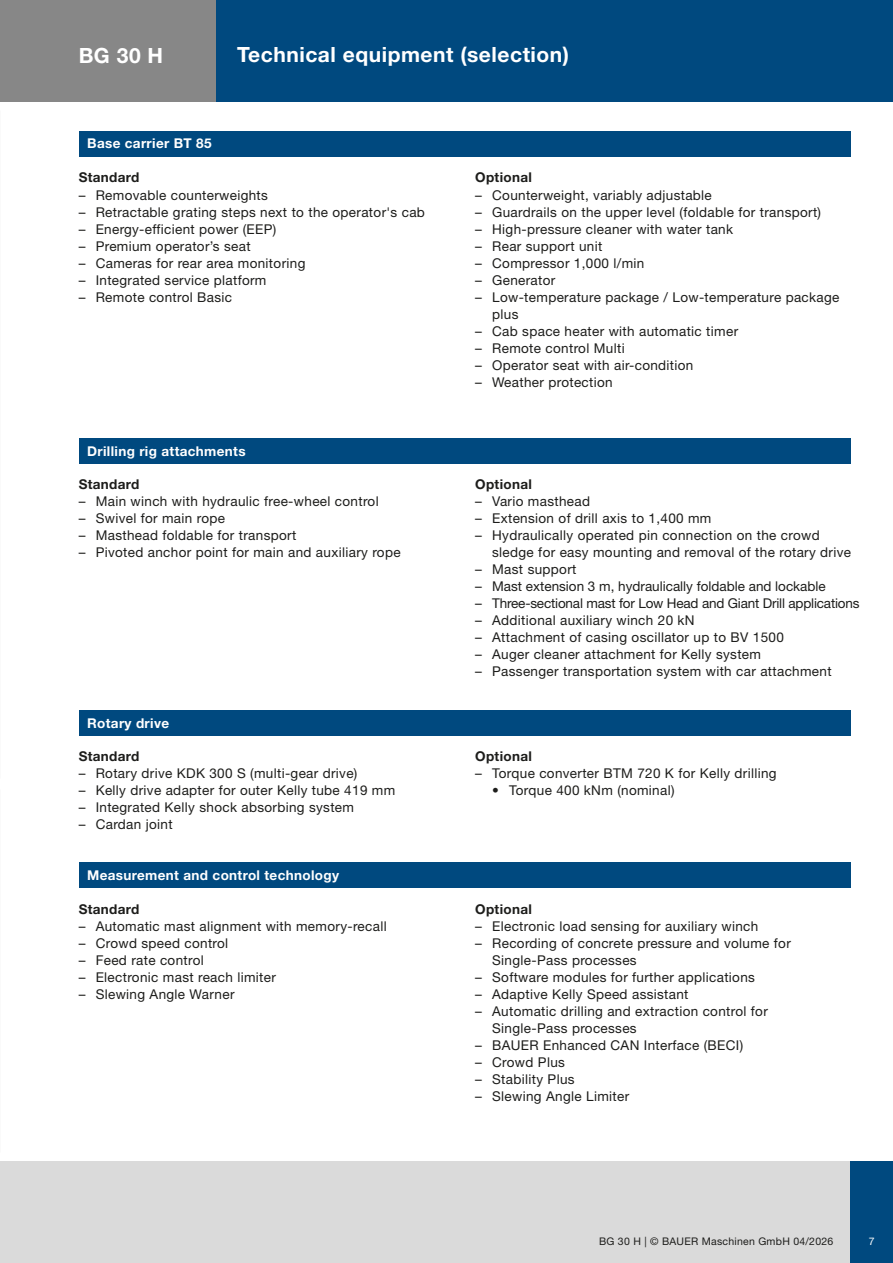
<style>
.page{position:relative;width:893px;height:1263px;background:#fff}
.page>*{position:absolute;margin:0;border:0;box-sizing:border-box;transform-origin:0 0}
.t1{font:700 21px "Helvetica Neue LT Pro";letter-spacing:.025em;color:#fff}
.t2{font:13.5px/17px "Helvetica Neue LT Pro";letter-spacing:.025em;color:#1d1d1b}
.t3{font:700 13.5px "Helvetica Neue LT Pro";letter-spacing:.025em;color:#fff}
.t4{font:700 13.5px "Helvetica Neue LT Pro";letter-spacing:.025em;color:#1d1d1b}
.t5{font:13.5px "Helvetica Neue LT Pro";letter-spacing:-.015em;color:#1d1d1b}
.t6{font:13.5px "Helvetica Neue LT Pro";color:#1d1d1b}
.t7{font:10.5px "Helvetica Neue LT Pro";letter-spacing:.025em;color:#1d1d1b}
.t8{font:10.5px "Helvetica Neue LT Pro";color:#fff}
</style>
<div class="page">
<div style="left:0;top:1161px;width:850px;height:102px;background:#dadada"></div>
<div style="left:850px;top:1161px;width:43px;height:102px;background:#00497f"></div>
<div style="left:0;top:0;width:216px;height:102px;background:#878787"></div>
<hr style="left:0;top:0;width:1px;height:102px;background:#00497f">
<div style="left:216px;top:0;width:677px;height:102px;background:#00497f"></div>
<div style="left:79px;top:131px;width:771px;height:25px;background:#00497f"></div>
<div style="left:79px;top:438px;width:771px;height:25px;background:#00497f"></div>
<div style="left:79px;top:710px;width:771px;height:26px;background:#00497f"></div>
<div style="left:79px;top:862px;width:771px;height:26px;background:#00497f"></div>
<h1 class="t1" style="left:79px;top:42px;width:86px">BG 30 H</h1>
<h1 class="t1" style="left:237px;top:41px;width:333px">Technical equipment (selection)</h1>
<p class="t3" style="left:87px;top:135px;width:126px">Base carrier BT 85</p>
<p class="t4" style="left:79px;top:169px;width:62px">Standard</p>
<p class="t2" style="left:79px;top:186px;width:191px">– Removable counterweights</p>
<p class="t2" style="left:79px;top:203px;width:348px">– Retractable grating steps next to the operator's cab</p>
<p class="t2" style="left:79px;top:220px;width:199px">– Energy-efficient power (EEP)</p>
<p class="t2" style="left:79px;top:237px;width:173px">– Premium operator’s seat</p>
<p class="t2" style="left:79px;top:254px;width:228px">– Cameras for rear area monitoring</p>
<p class="t2" style="left:79px;top:271px;width:189px">– Integrated service platform</p>
<p class="t2" style="left:79px;top:288px;width:155px">– Remote control Basic</p>
<p class="t3" style="left:87px;top:442px;width:160px">Drilling rig attachments</p>
<p class="t4" style="left:79px;top:476px;width:62px">Standard</p>
<p class="t2" style="left:79px;top:492px;width:302px">– Main winch with hydraulic free-wheel control</p>
<p class="t2" style="left:79px;top:509px;width:148px">– Swivel for main rope</p>
<p class="t2" style="left:79px;top:526px;width:219px">– Masthead foldable for transport</p>
<p class="t2" style="left:79px;top:543px;width:323px">– Pivoted anchor point for main and auxiliary rope</p>
<p class="t3" style="left:87px;top:715px;width:83px">Rotary drive</p>
<p class="t4" style="left:79px;top:748px;width:62px">Standard</p>
<p class="t2" style="left:79px;top:765px;width:280px">– Rotary drive KDK 300 S (multi-gear drive)</p>
<p class="t2" style="left:79px;top:782px;width:318px">– Kelly drive adapter for outer Kelly tube 419 mm</p>
<p class="t2" style="left:79px;top:799px;width:277px">– Integrated Kelly shock absorbing system</p>
<p class="t2" style="left:79px;top:816px;width:95px">– Cardan joint</p>
<p class="t3" style="left:87px;top:867px;width:253px">Measurement and control technology</p>
<p class="t4" style="left:79px;top:901px;width:62px">Standard</p>
<p class="t2" style="left:79px;top:918px;width:310px">– Automatic mast alignment with memory-recall</p>
<p class="t2" style="left:79px;top:935px;width:151px">– Crowd speed control</p>
<p class="t2" style="left:79px;top:952px;width:127px">– Feed rate control</p>
<p class="t2" style="left:79px;top:969px;width:199px">– Electronic mast reach limiter</p>
<p class="t2" style="left:79px;top:986px;width:157px">– Slewing Angle Warner</p>
<p class="t4" style="left:475px;top:169px;width:58px">Optional</p>
<p class="t2" style="left:475px;top:186px;width:238px">– Counterweight, variably adjustable</p>
<p class="t2" style="left:475px;top:203px;width:347px">– Guardrails on the upper level (foldable for transport)</p>
<p class="t2" style="left:475px;top:220px;width:259px">– High-pressure cleaner with water tank</p>
<p class="t2" style="left:475px;top:237px;width:129px">– Rear support unit</p>
<p class="t2" style="left:475px;top:254px;width:171px">– Compressor 1,000 l/min</p>
<p class="t2" style="left:475px;top:271px;width:82px">– Generator</p>
<p class="t2" style="left:492px;top:288px;width:349px;text-indent:-17px">– Low-temperature package / Low-temperature package plus</p>
<p class="t2" style="left:475px;top:322px;width:264px">– Cab space heater with automatic timer</p>
<p class="t2" style="left:475px;top:339px;width:151px">– Remote control Multi</p>
<p class="t2" style="left:475px;top:356px;width:220px">– Operator seat with air-condition</p>
<p class="t2" style="left:475px;top:373px;width:139px">– Weather protection</p>
<p class="t4" style="left:475px;top:476px;width:58px">Optional</p>
<p class="t2" style="left:475px;top:492px;width:116px">– Vario masthead</p>
<p class="t2" style="left:475px;top:509px;width:238px">– Extension of drill axis to 1,400 mm</p>
<p class="t2" style="left:492px;top:526px;width:360px;text-indent:-17px">– Hydraulically operated pin connection on the crowd sledge for easy mounting and removal of the rotary drive</p>
<p class="t2" style="left:475px;top:560px;width:103px">– Mast support</p>
<p class="t6" style="left:475px;top:578px;width:352px">– Mast extension 3 m, hydraulically foldable and lockable</p>
<p class="t5" style="left:475px;top:595px;width:386px">– Three-sectional mast for Low Head and Giant Drill applications</p>
<p class="t2" style="left:475px;top:611px;width:221px">– Additional auxiliary winch 20 kN</p>
<p class="t2" style="left:475px;top:628px;width:310px">– Attachment of casing oscillator up to BV 1500</p>
<p class="t2" style="left:475px;top:645px;width:287px">– Auger cleaner attachment for Kelly system</p>
<p class="t2" style="left:475px;top:662px;width:358px">– Passenger transportation system with car attachment</p>
<p class="t4" style="left:475px;top:748px;width:58px">Optional</p>
<p class="t2" style="left:475px;top:765px;width:303px">– Torque converter BTM 720 K for Kelly drilling</p>
<p class="t2" style="left:492px;top:782px;width:184px">• Torque 400 kNm (nominal)</p>
<p class="t4" style="left:475px;top:901px;width:58px">Optional</p>
<p class="t2" style="left:475px;top:918px;width:285px">– Electronic load sensing for auxiliary winch</p>
<p class="t2" style="left:492px;top:935px;width:300px;text-indent:-17px">– Recording of concrete pressure and volume for<br>Single-Pass processes</p>
<p class="t2" style="left:475px;top:969px;width:281px">– Software modules for further applications</p>
<p class="t2" style="left:475px;top:986px;width:215px">– Adaptive Kelly Speed assistant</p>
<p class="t2" style="left:492px;top:1003px;width:277px;text-indent:-17px">– Automatic drilling and extraction control for<br>Single-Pass processes</p>
<p class="t2" style="left:475px;top:1037px;width:269px">– BAUER Enhanced CAN Interface (BECI)</p>
<p class="t2" style="left:475px;top:1054px;width:91px">– Crowd Plus</p>
<p class="t2" style="left:475px;top:1071px;width:101px">– Stability Plus</p>
<p class="t2" style="left:475px;top:1088px;width:156px">– Slewing Angle Limiter</p>
<p class="t7" style="left:599px;top:1235px;width:236px">BG 30 H | © BAUER Maschinen GmbH 04/2026</p>
<p class="t8" style="left:869px;top:1235px;width:7px">7</p>
</div>
